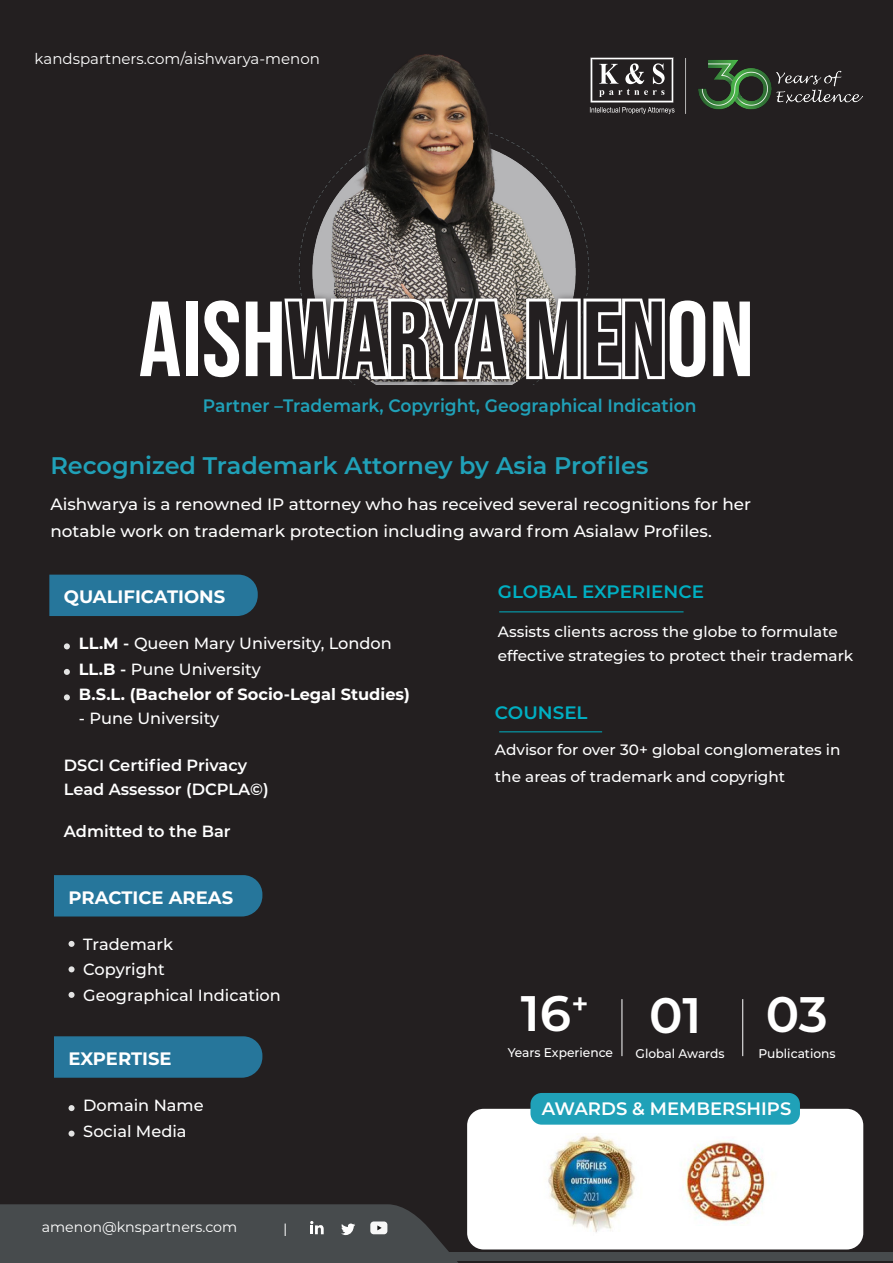
<style>
.page{position:relative;width:893px;height:1263px;background:#231f20}
.page>*{position:absolute;margin:0;border:0;box-sizing:border-box;transform-origin:0 0}
.t1{font:106.5px "Bebas Neue";color:#fff}
.t2{font:600 49.8px "Montserrat";color:#fff}
.t3{font:600 24px "Montserrat";color:#20a1b8}
.t4{font:600 18px "Montserrat";color:#20a1b8;scale:.95 1}
.t5{font:700 18px "Montserrat";color:#fff}
.t6{font:600 18px "Montserrat";color:#00afc2}
.t7{font:600 18px "Montserrat";color:#fff}
.t8{font:500 16.5px/27px "Montserrat";color:#fff}
.t9{font:500 16.2px "Montserrat";color:#fff}
.t10{font:600 16.2px/24px "Montserrat";color:#fff}
.t11{font:700 16.2px "Montserrat";color:#fff}
.t12{font:500 15px/24px "Montserrat";color:#fff}
.t13{font:15px "Montserrat";color:#fff}
.t14{font:14.25px "Montserrat";color:#fff}
.t15{font:500 12.6px "Montserrat";color:#fff}
.s1{font-weight:700}
.s2{font-weight:600}
</style>
<div class="page">
<div style="left:0;top:1252px;width:893px;height:9px;background:#474b4d"></div>
<svg style="left:64px;top:643px;width:6px;height:6px"></svg>
<svg style="left:64px;top:669px;width:6px;height:6px"></svg>
<svg style="left:64px;top:694px;width:6px;height:6px"></svg>
<div style="left:49px;top:575px;width:209px;height:41px;background:#26769b"></div>
<svg style="left:69px;top:941px;width:6px;height:6px"></svg>
<svg style="left:69px;top:966px;width:6px;height:6px"></svg>
<svg style="left:69px;top:992px;width:6px;height:6px"></svg>
<svg style="left:69px;top:1105px;width:6px;height:6px"></svg>
<svg style="left:69px;top:1130px;width:6px;height:6px"></svg>
<div style="left:54px;top:875px;width:208px;height:41px;background:#26769b"></div>
<div style="left:54px;top:1036px;width:208px;height:42px;background:#26769b"></div>
<hr style="left:499px;top:611px;width:185px;height:1px;background:#00afc2">
<img style="left:299px;top:54px;width:291px;height:237px">
<hr style="left:499px;top:731px;width:103px;height:1px;background:#00afc2">
<div style="left:134px;top:291px;width:625px;height:97px;background:#231f20;opacity:.75"></div>
<svg style="left:0;top:1204px;width:458px;height:59px"></svg>
<div style="left:467px;top:1109px;width:396px;height:140px;background:#fff;border-radius:16px"></div>
<div style="left:530px;top:1093px;width:270px;height:32px;background:#20a1b8;border-radius:11px"></div>
<img style="left:548px;top:1135px;width:88px;height:97px">
<img style="left:685px;top:58px;width:177px;height:56px">
<svg style="left:590px;top:57px;width:84px;height:57px"></svg>
<img style="left:682px;top:1140px;width:84px;height:84px">
<hr style="left:622px;top:999px;width:1px;height:57px;background:#fff">
<hr style="left:742px;top:999px;width:1px;height:57px;background:#fff">
<p class="t13" style="left:35px;top:48px;width:287px">kandspartners.com/aishwarya-menon</p>
<p class="t1" style="left:139px;top:279px;width:617px">AISHWARYA MENON</p>
<p class="t4" style="left:203px;top:392px;width:521px">Partner –Trademark, Copyright, Geographical Indication</p>
<p class="t3" style="left:50px;top:448px;width:600px">Recognized Trademark Attorney by Asia Profiles</p>
<p class="t8" style="left:50px;top:489px;width:702px">Aishwarya is a renowned IP attorney who has received several recognitions for her notable work on trademark protection including award from Asialaw Profiles.</p>
<p class="t5" style="left:64px;top:584px;width:163px">QUALIFICATIONS</p>
<p class="t9" style="left:79px;top:632px;width:314px"><span class="s1">LL.M</span> <span class="s2">-</span> Queen Mary University, London</p>
<p class="t9" style="left:79px;top:658px;width:183px"><span class="s1">LL.B</span> <span class="s2">-</span> Pune University</p>
<p class="t11" style="left:79px;top:683px;width:333px">B.S.L. (Bachelor of Socio-Legal Studies)</p>
<p class="t9" style="left:79px;top:707px;width:142px">- Pune University</p>
<p class="t10" style="left:64px;top:752px;width:206px">DSCI Certified Privacy<br>Lead Assessor (DCPLA©)</p>
<p class="t10" style="left:64px;top:818px;width:168px">Admitted to the Bar</p>
<p class="t5" style="left:69px;top:884px;width:166px">PRACTICE AREAS</p>
<p class="t9" style="left:83px;top:933px;width:91px">Trademark</p>
<p class="t9" style="left:83px;top:958px;width:83px">Copyright</p>
<p class="t9" style="left:83px;top:984px;width:199px">Geographical Indication</p>
<p class="t5" style="left:69px;top:1045px;width:105px">EXPERTISE</p>
<p class="t9" style="left:83px;top:1094px;width:122px">Domain Name</p>
<p class="t9" style="left:83px;top:1119px;width:105px">Social Media</p>
<p class="t14" style="left:42px;top:1217px;width:197px">amenon@knspartners.com</p>
<p class="t6" style="left:498px;top:578px;width:208px">GLOBAL EXPERIENCE</p>
<p class="t12" style="left:498px;top:619px;width:357px">Assists clients across the globe to formulate effective strategies to protect their trademark</p>
<p class="t6" style="left:495px;top:700px;width:94px">COUNSEL</p>
<p class="t12" style="left:495px;top:736px;width:347px;line-height:27px">Advisor for over 30+ global conglomerates in the areas of trademark and copyright</p>
<p class="t2" style="left:521px;top:978px;width:69px">16<sup>+</sup></p>
<p class="t2" style="left:649px;top:980px;width:54px">01</p>
<p class="t2" style="left:766px;top:979px;width:64px">03</p>
<p class="t15" style="left:508px;top:1043px;width:107px">Years Experience</p>
<p class="t15" style="left:636px;top:1044px;width:90px">Global Awards</p>
<p class="t15" style="left:758px;top:1045px;width:79px">Publications</p>
<p class="t7" style="left:542px;top:1096px;width:251px">AWARDS &amp; MEMBERSHIPS</p>
</div>
